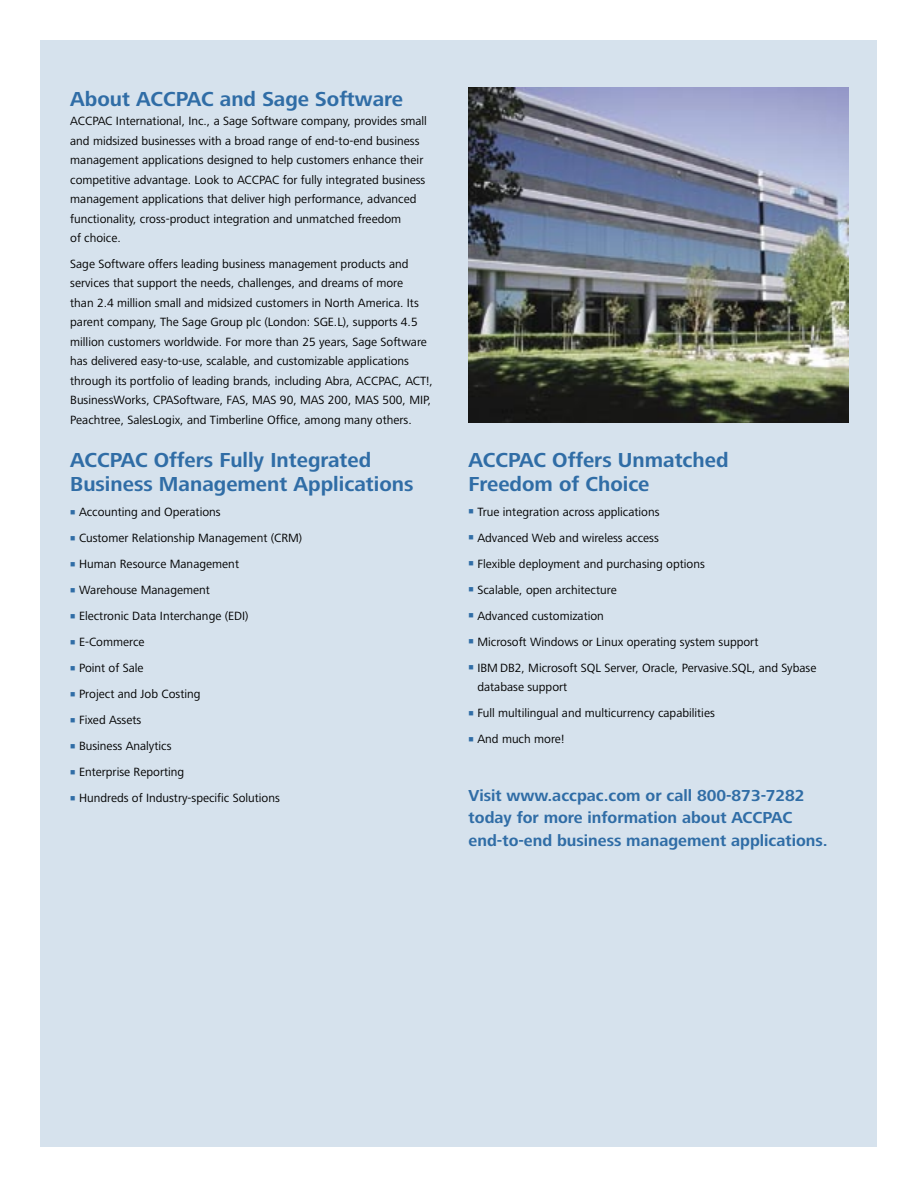
<style>
.page{position:relative;width:918px;height:1188px;background:#fff}
.page>*{position:absolute;margin:0;border:0;box-sizing:border-box;transform-origin:0 0}
.t1{font:700 21px/24px "Frutiger Next LT";color:#306da6}
.t2{font:700 16.5px/22.5px "Frutiger Next LT";color:#306da6}
.t3{font:12.3px/19.5px "Frutiger Next LT";color:#000}
.s1{color:#306da6}
</style>
<div class="page">
<div style="left:40px;top:40px;width:838px;height:1108px;background:#d6e2ed"></div>
<img style="left:469px;top:88px;width:379px;height:335px">
<h1 class="t1" style="left:70px;top:87px;width:334px">About ACCPAC and Sage Software</h1>
<p class="t3" style="left:70px;top:111px;width:358px">ACCPAC International, Inc., a Sage Software company, provides small and midsized businesses with a broad range of end-to-end business management applications designed to help customers enhance their competitive advantage. Look to ACCPAC for fully integrated business management applications that deliver high performance, advanced functionality, cross-product integration and unmatched freedom<br>of choice.</p>
<p class="t3" style="left:70px;top:254px;width:364px">Sage Software offers leading business management products and services that support the needs, challenges, and dreams of more<br>than 2.4 million small and midsized customers in North America. Its parent company, The Sage Group plc (London: SGE.L), supports 4.5 million customers worldwide. For more than 25 years, Sage Software has delivered easy-to-use, scalable, and customizable applications through its portfolio of leading brands, including Abra, ACCPAC, ACT!, BusinessWorks, CPASoftware, FAS, MAS 90, MAS 200, MAS 500, MIP, Peachtree, SalesLogix, and Timberline Office, among many others.</p>
<h1 class="t1" style="left:70px;top:448px;width:345px">ACCPAC Offers Fully Integrated<br>Business Management Applications</h1>
<p class="t3" style="left:70px;top:503px;width:152px"><span class="s1">■</span> Accounting and Operations</p>
<p class="t3" style="left:70px;top:529px;width:234px"><span class="s1">■</span> Customer Relationship Management (CRM)</p>
<p class="t3" style="left:70px;top:554px;width:170px"><span class="s1">■</span> Human Resource Management</p>
<p class="t3" style="left:70px;top:580px;width:141px"><span class="s1">■</span> Warehouse Management</p>
<p class="t3" style="left:70px;top:606px;width:180px"><span class="s1">■</span> Electronic Data Interchange (EDI)</p>
<p class="t3" style="left:70px;top:632px;width:76px"><span class="s1">■</span> E-Commerce</p>
<p class="t3" style="left:70px;top:658px;width:75px"><span class="s1">■</span> Point of Sale</p>
<p class="t3" style="left:70px;top:684px;width:132px"><span class="s1">■</span> Project and Job Costing</p>
<p class="t3" style="left:70px;top:710px;width:73px"><span class="s1">■</span> Fixed Assets</p>
<p class="t3" style="left:70px;top:736px;width:103px"><span class="s1">■</span> Business Analytics</p>
<p class="t3" style="left:70px;top:762px;width:116px"><span class="s1">■</span> Enterprise Reporting</p>
<p class="t3" style="left:70px;top:788px;width:211px"><span class="s1">■</span> Hundreds of Industry-specific Solutions</p>
<h1 class="t1" style="left:469px;top:448px;width:262px">ACCPAC Offers Unmatched<br>Freedom of Choice</h1>
<p class="t3" style="left:469px;top:502px;width:192px"><span class="s1">■</span> True integration across applications</p>
<p class="t3" style="left:469px;top:528px;width:192px"><span class="s1">■</span> Advanced Web and wireless access</p>
<p class="t3" style="left:469px;top:554px;width:238px"><span class="s1">■</span> Flexible deployment and purchasing options</p>
<p class="t3" style="left:469px;top:580px;width:150px"><span class="s1">■</span> Scalable, open architecture</p>
<p class="t3" style="left:469px;top:606px;width:137px"><span class="s1">■</span> Advanced customization</p>
<p class="t3" style="left:469px;top:632px;width:291px"><span class="s1">■</span> Microsoft Windows or Linux operating system support</p>
<p class="t3" style="left:477px;top:658px;width:341px;text-indent:-9px"><span class="s1">■</span> IBM DB2, Microsoft SQL Server, Oracle, Pervasive.SQL, and Sybase database support</p>
<p class="t3" style="left:469px;top:703px;width:248px"><span class="s1">■</span> Full multilingual and multicurrency capabilities</p>
<p class="t3" style="left:469px;top:729px;width:97px"><span class="s1">■</span> And much more!</p>
<h2 class="t2" style="left:469px;top:784px;width:361px">Visit www.accpac.com or call 800-873-7282 today for more information about ACCPAC end-to-end business management applications.</h2>
</div>
